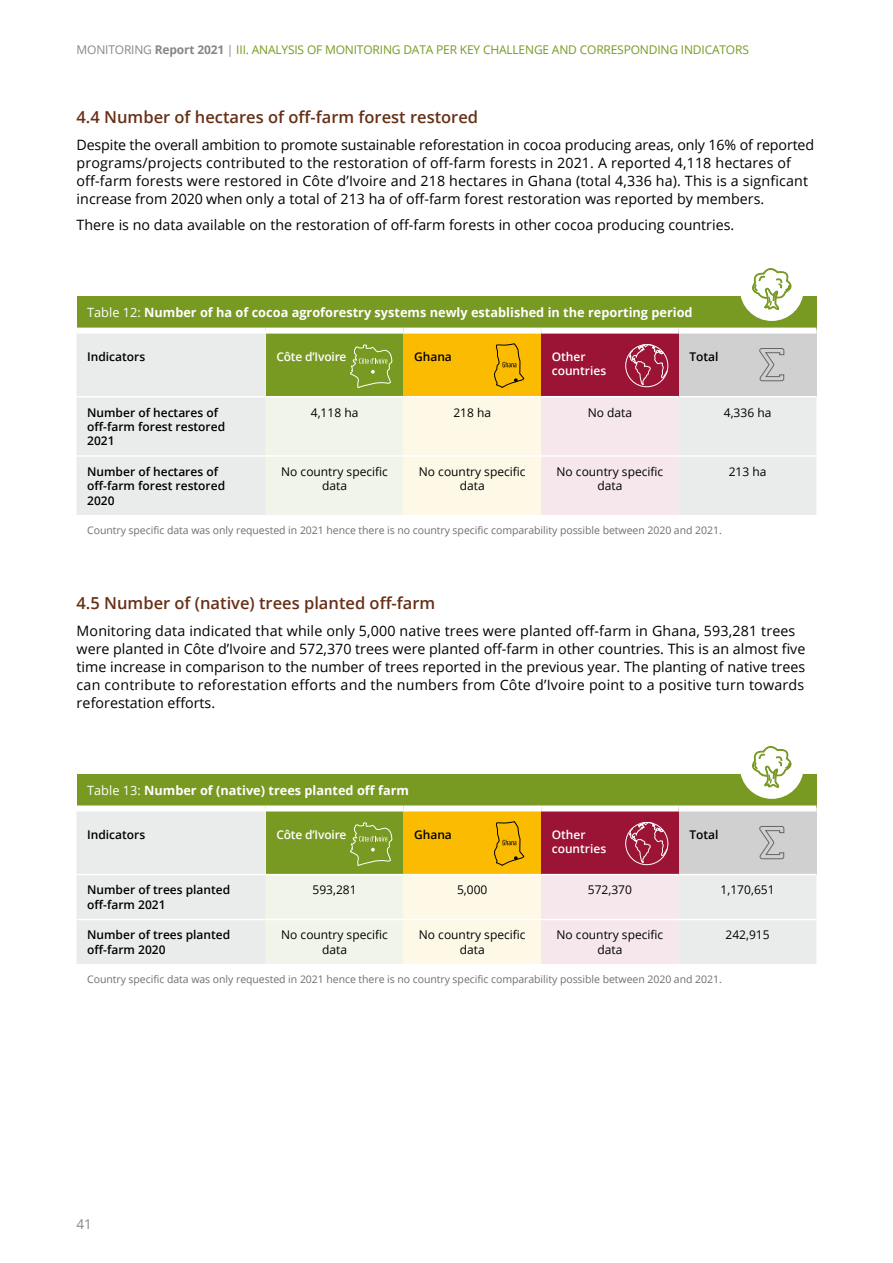
<style>
.page{position:relative;width:893px;height:1263px;background:#fff}
.page>*{position:absolute;margin:0;border:0;box-sizing:border-box;transform-origin:0 0}
.Head__2{font:600 16.5px "Open Sans";color:#673016}
.Copy{font:14.25px/18px "Open Sans";color:#000}
.t1{font:13.5px "Open Sans";color:#878787}
.TAB_Kopf_fett{font:700 12.75px "Open Sans";color:#fff}
.TAB_Copy_fett{font:600 12px/14.4px "Open Sans";color:#000}
.TAB_Copy{font:12px/14.4px "Open Sans";color:#000;text-align:center}
.t2{font:12px "Open Sans";letter-spacing:-.015em;color:#789922}
.TAB_Copy_fett-2{font:600 12px/14.4px "Open Sans";color:#fff}
.Grafik_Disclaimer{font:10.5px "Open Sans";letter-spacing:-.005em;color:#706f6f}
.s1{color:#878787}
.s2{font-weight:700;color:#878787}
.s3{font-weight:400}
</style>
<div class="page">
<div style="left:77px;top:297px;width:739px;height:34px;background:#789922"></div>
<div style="left:77px;top:334px;width:739px;height:181px;background:#eaecec"></div>
<div style="left:266px;top:331px;width:137px;height:66px;background:#789922"></div>
<div style="left:403px;top:331px;width:138px;height:66px;background:#fabb00"></div>
<div style="left:541px;top:331px;width:138px;height:66px;background:#9b1335"></div>
<div style="left:679px;top:331px;width:137px;height:66px;background:#d0d0d0"></div>
<svg style="left:266px;top:397px;width:413px;height:118px;background:#f6f1e8"></svg>
<div style="left:77px;top:328px;width:189px;height:6px;background:#fff"></div>
<div style="left:266px;top:328px;width:137px;height:6px;background:#fff"></div>
<div style="left:403px;top:328px;width:138px;height:6px;background:#fff"></div>
<div style="left:541px;top:328px;width:138px;height:6px;background:#fff"></div>
<div style="left:679px;top:328px;width:137px;height:6px;background:#fff"></div>
<hr style="left:77px;top:396px;width:189px;height:1px;background:#fff">
<hr style="left:266px;top:396px;width:137px;height:1px;background:#fff">
<hr style="left:403px;top:396px;width:138px;height:1px;background:#fff">
<hr style="left:541px;top:396px;width:138px;height:1px;background:#fff">
<hr style="left:679px;top:396px;width:137px;height:1px;background:#fff">
<hr style="left:77px;top:455px;width:189px;height:2px;background:#fff">
<hr style="left:266px;top:455px;width:137px;height:2px;background:#fff">
<hr style="left:403px;top:455px;width:138px;height:2px;background:#fff">
<hr style="left:541px;top:455px;width:138px;height:2px;background:#fff">
<hr style="left:679px;top:455px;width:137px;height:2px;background:#fff">
<svg style="left:350px;top:344px;width:43px;height:44px"></svg>
<svg style="left:494px;top:343px;width:31px;height:44px"></svg>
<div style="left:625px;top:344px;width:43px;height:43px;border:1px solid #fff;border-radius:50%"></div>
<svg style="left:628px;top:344px;width:40px;height:41px"></svg>
<div style="left:740px;top:257px;width:64px;height:64px;background:#fff;border-radius:50%"></div>
<svg style="left:752px;top:268px;width:39px;height:42px"></svg>
<svg style="left:759px;top:348px;width:26px;height:34px"></svg>
<div style="left:77px;top:774px;width:739px;height:34px;background:#789922"></div>
<div style="left:77px;top:811px;width:739px;height:153px;background:#eaecec"></div>
<div style="left:266px;top:808px;width:137px;height:67px;background:#789922"></div>
<div style="left:403px;top:808px;width:138px;height:67px;background:#fabb00"></div>
<div style="left:541px;top:808px;width:138px;height:67px;background:#9b1335"></div>
<div style="left:679px;top:808px;width:137px;height:67px;background:#d0d0d0"></div>
<svg style="left:266px;top:875px;width:413px;height:89px;background:#f6f1e8"></svg>
<div style="left:77px;top:805px;width:189px;height:6px;background:#fff"></div>
<div style="left:266px;top:805px;width:137px;height:6px;background:#fff"></div>
<div style="left:403px;top:805px;width:138px;height:6px;background:#fff"></div>
<div style="left:541px;top:805px;width:138px;height:6px;background:#fff"></div>
<div style="left:679px;top:805px;width:137px;height:6px;background:#fff"></div>
<hr style="left:77px;top:874px;width:189px;height:1px;background:#fff">
<hr style="left:266px;top:874px;width:137px;height:1px;background:#fff">
<hr style="left:403px;top:874px;width:138px;height:1px;background:#fff">
<hr style="left:541px;top:874px;width:138px;height:1px;background:#fff">
<hr style="left:679px;top:874px;width:137px;height:1px;background:#fff">
<hr style="left:77px;top:919px;width:189px;height:1px;background:#fff">
<hr style="left:266px;top:919px;width:137px;height:1px;background:#fff">
<hr style="left:403px;top:919px;width:138px;height:1px;background:#fff">
<hr style="left:541px;top:919px;width:138px;height:1px;background:#fff">
<hr style="left:679px;top:919px;width:137px;height:1px;background:#fff">
<svg style="left:350px;top:822px;width:43px;height:44px"></svg>
<svg style="left:494px;top:821px;width:31px;height:44px"></svg>
<div style="left:625px;top:822px;width:43px;height:43px;border:1px solid #fff;border-radius:50%"></div>
<svg style="left:628px;top:822px;width:40px;height:41px"></svg>
<div style="left:740px;top:735px;width:64px;height:64px;background:#fff;border-radius:50%"></div>
<svg style="left:752px;top:746px;width:39px;height:41px"></svg>
<svg style="left:759px;top:826px;width:26px;height:34px"></svg>
<p class="t2" style="left:77px;top:41px;width:674px"><span class="s1">MONITORING</span> <span class="s2">Report 2021</span> <span class="s1">|</span> III. ANALYSIS OF MONITORING DATA PER KEY CHALLENGE AND CORRESPONDING INDICATORS</p>
<p class="Head__2" style="left:77px;top:106px;width:403px">4.4 Number of hectares of off-farm forest restored</p>
<p class="Copy" style="left:77px;top:135px;width:739px">Despite the overall ambition to promote sustainable reforestation in cocoa producing areas, only 16% of reported programs/projects contributed to the restoration of off-farm forests in 2021. A reported 4,118 hectares of off-farm forests were restored in Côte d’Ivoire and 218 hectares in Ghana (total 4,336 ha). This is a signficant increase from 2020 when only a total of 213 ha of off-farm forest restoration was reported by members.</p>
<p class="Copy" style="left:77px;top:216px;width:659px">There is no data available on the restoration of off-farm forests in other cocoa producing countries.</p>
<p class="TAB_Kopf_fett" style="left:87px;top:303px;width:607px"><span class="s3">Table 12:</span> Number of ha of cocoa agroforestry systems newly established in the reporting period</p>
<p class="TAB_Copy_fett" style="left:87px;top:349px;width:60px">Indicators</p>
<p class="TAB_Copy_fett-2" style="left:276px;top:349px;width:72px">Côte d’Ivoire</p>
<p class="TAB_Copy_fett" style="left:414px;top:349px;width:39px">Ghana</p>
<p class="TAB_Copy_fett-2" style="left:552px;top:349px;width:56px">Other countries</p>
<p class="TAB_Copy_fett" style="left:689px;top:349px;width:31px">Total</p>
<p class="TAB_Copy_fett" style="left:87px;top:405px;width:139px">Number of hectares of off-farm forest restored<br>2021</p>
<p class="TAB_Copy" style="left:311px;top:405px;width:49px">4,118 ha</p>
<p class="TAB_Copy" style="left:453px;top:405px;width:39px">218 ha</p>
<p class="TAB_Copy" style="left:588px;top:405px;width:46px">No data</p>
<p class="TAB_Copy" style="left:724px;top:405px;width:49px">4,336 ha</p>
<p class="TAB_Copy_fett" style="left:87px;top:464px;width:139px">Number of hectares of off-farm forest restored<br>2020</p>
<p class="TAB_Copy" style="left:281px;top:464px;width:108px">No country specific data</p>
<p class="TAB_Copy" style="left:419px;top:464px;width:108px">No country specific data</p>
<p class="TAB_Copy" style="left:557px;top:464px;width:108px">No country specific data</p>
<p class="TAB_Copy" style="left:729px;top:464px;width:39px">213 ha</p>
<p class="Grafik_Disclaimer" style="left:87px;top:523px;width:636px">Country specific data was only requested in 2021 hence there is no country specific comparability possible between 2020 and 2021.</p>
<p class="Head__2" style="left:77px;top:592px;width:360px">4.5 Number of (native) trees planted off-farm</p>
<p class="Copy" style="left:77px;top:621px;width:730px">Monitoring data indicated that while only 5,000 native trees were planted off-farm in Ghana, 593,281 trees were planted in Côte d’Ivoire and 572,370 trees were planted off-farm in other countries. This is an almost five time increase in comparison to the number of trees reported in the previous year. The planting of native trees can contribute to reforestation efforts and the numbers from Côte d’Ivoire point to a positive turn towards reforestation efforts.</p>
<p class="TAB_Kopf_fett" style="left:87px;top:781px;width:323px"><span class="s3">Table 13:</span> Number of (native) trees planted off farm</p>
<p class="TAB_Copy_fett" style="left:87px;top:827px;width:60px">Indicators</p>
<p class="TAB_Copy_fett-2" style="left:276px;top:827px;width:72px">Côte d’Ivoire</p>
<p class="TAB_Copy_fett" style="left:414px;top:827px;width:39px">Ghana</p>
<p class="TAB_Copy_fett-2" style="left:552px;top:827px;width:56px">Other countries</p>
<p class="TAB_Copy_fett" style="left:689px;top:827px;width:31px">Total</p>
<p class="TAB_Copy_fett" style="left:87px;top:883px;width:145px">Number of trees planted off-farm 2021</p>
<p class="TAB_Copy" style="left:313px;top:882px;width:46px">593,281</p>
<p class="TAB_Copy" style="left:457px;top:882px;width:32px">5,000</p>
<p class="TAB_Copy" style="left:588px;top:882px;width:46px">572,370</p>
<p class="TAB_Copy" style="left:721px;top:882px;width:55px">1,170,651</p>
<p class="TAB_Copy_fett" style="left:87px;top:927px;width:145px">Number of trees planted off-farm 2020</p>
<p class="TAB_Copy" style="left:281px;top:927px;width:108px">No country specific data</p>
<p class="TAB_Copy" style="left:419px;top:927px;width:108px">No country specific data</p>
<p class="TAB_Copy" style="left:557px;top:927px;width:108px">No country specific data</p>
<p class="TAB_Copy" style="left:725px;top:927px;width:46px">242,915</p>
<p class="Grafik_Disclaimer" style="left:87px;top:972px;width:636px">Country specific data was only requested in 2021 hence there is no country specific comparability possible between 2020 and 2021.</p>
<p class="t1" style="left:77px;top:1214px;width:17px">41</p>
</div>
